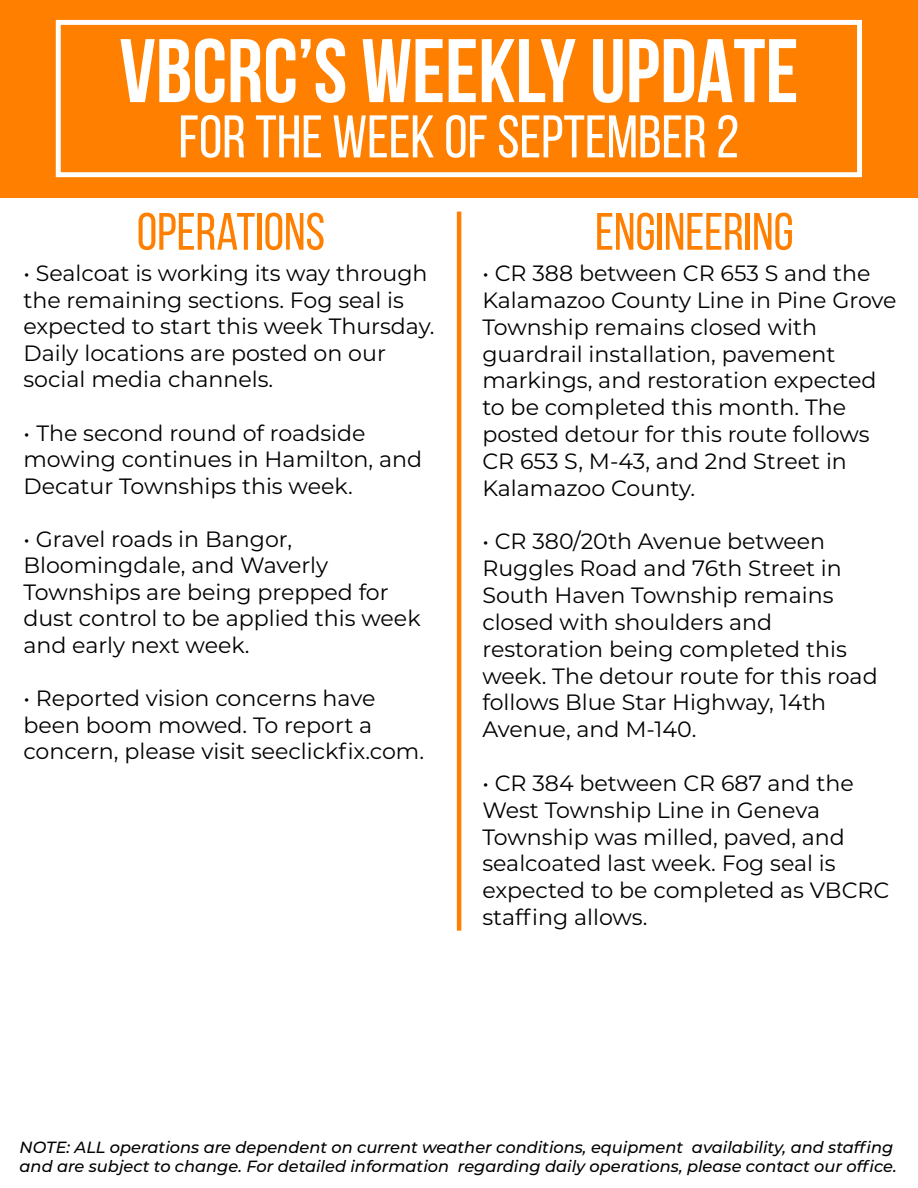
<style>
.page{position:relative;width:918px;height:1188px;background:#fff}
.page>*{position:absolute;margin:0;border:0;box-sizing:border-box;transform-origin:0 0}
.t1{font:700 90px "Bebas Neue";color:#fff}
.t2{font:60px "Bebas Neue";color:#fff}
.t3{font:52.5px "Bebas Neue";color:#ff8000}
.t4{font:22.2px/26.8px "Montserrat";color:#000}
.t5{font:italic 500 16.2px/19.2px "Montserrat";color:#000}
</style>
<div class="page">
<div style="left:0;top:0;width:918px;height:197px;background:#ff8000"></div>
<div style="left:56px;top:20px;width:806px;height:157px;border:5px solid #fff"></div>
<hr style="left:457px;top:212px;width:4px;height:719px;background:#ff8000">
<h1 class="t1" style="left:120px;top:22px;width:681px">VBCRC’s WEEKLy UPDATE</h1>
<h2 class="t2" style="left:179px;top:104px;width:562px">FOR THE WEEK OF SEPTEMBER 2</h2>
<h3 class="t3" style="left:137px;top:203px;width:190px">OPERATIONS</h3>
<p class="t4" style="left:23px;top:259px;width:413px">• Sealcoat is working its way through the remaining sections. Fog seal is expected to start this week Thursday.<br>Daily locations are posted on our social media channels.</p>
<p class="t4" style="left:23px;top:419px;width:400px">• The second round of roadside mowing continues in Hamilton, and<br>Decatur Townships this week.</p>
<p class="t4" style="left:23px;top:525px;width:399px">• Gravel roads in Bangor,<br>Bloomingdale, and Waverly<br>Townships are being prepped for dust control to be applied this week and early next week.</p>
<p class="t4" style="left:23px;top:684px;width:402px">• Reported vision concerns have been boom mowed. To report a concern, please visit seeclickfix.com.</p>
<h3 class="t3" style="left:595px;top:203px;width:200px">ENGINEERING</h3>
<p class="t4" style="left:482px;top:259px;width:416px">• CR 388 between CR 653 S and the<br>Kalamazoo County Line in Pine Grove<br>Township remains closed with guardrail installation, pavement markings, and restoration expected to be completed this month. The posted detour for this route follows<br>CR 653 S, M-43, and 2nd Street in<br>Kalamazoo County.</p>
<p class="t4" style="left:482px;top:527px;width:397px">• CR 380/20th Avenue between<br>Ruggles Road and 76th Street in<br>South Haven Township remains closed with shoulders and restoration being completed this week. The detour route for this road follows Blue Star Highway, 14th<br>Avenue, and M-140.</p>
<p class="t4" style="left:482px;top:769px;width:409px">• CR 384 between CR 687 and the<br>West Township Line in Geneva<br>Township was milled, paved, and sealcoated last week. Fog seal is expected to be completed as VBCRC staffing allows.</p>
<p class="t5" style="left:20px;top:1137px;width:879px">NOTE: ALL operations are dependent on current weather conditions, equipment availability, and staffing and are subject to change. For detailed information regarding daily operations, please contact our office.</p>
</div>
